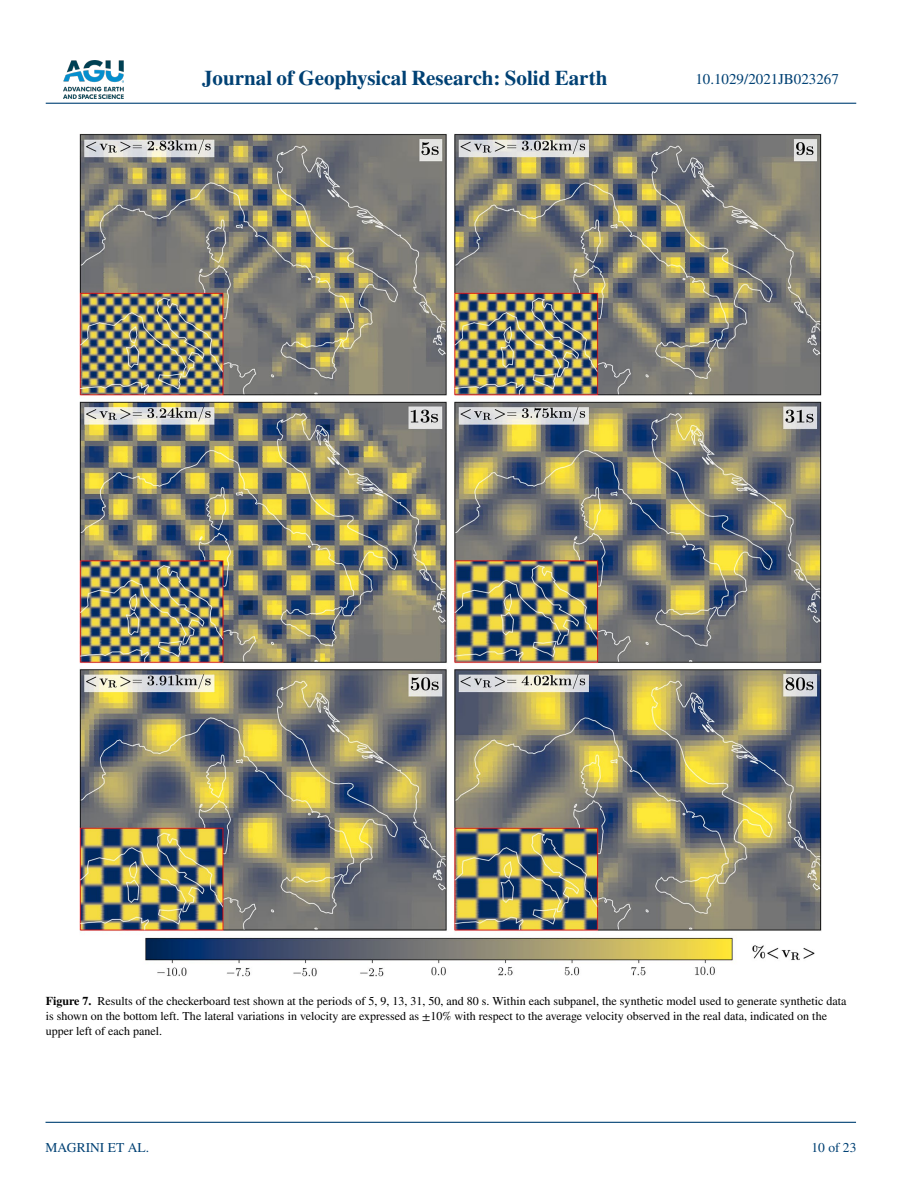
<style>
.page{position:relative;width:902px;height:1183px;background:#fff}
.page>*{position:absolute;margin:0;border:0;box-sizing:border-box;transform-origin:0 0}
.t1{font:700 21px "STIX";color:#004174}
.t2{font:15px "STIX";color:#004174}
.t3{font:13.5px "STIX";color:#004174}
.t4{font:12px/15px "STIX";color:#000}
.s1{font-weight:700}
</style>
<div class="page">
<img style="left:63px;top:60px;width:60px;height:39px">
<hr style="left:46px;top:103px;width:810px;height:1px;background:#004174">
<hr style="left:45px;top:1121px;width:810px;height:1px;background:#004174">
<img style="left:79px;top:134px;width:742px;height:842px">
<h1 class="t1" style="left:202px;top:66px;width:407px">Journal of Geophysical Research: Solid Earth</h1>
<p class="t2" style="left:695px;top:69px;width:145px">10.1029/2021JB023267</p>
<p class="t4" style="left:46px;top:994px;width:802px"><span class="s1">Figure 7.</span> Results of the checkerboard test shown at the periods of 5, 9, 13, 31, 50, and 80 s. Within each subpanel, the synthetic model used to generate synthetic data is shown on the bottom left. The lateral variations in velocity are expressed as ±10% with respect to the average velocity observed in the real data, indicated on the upper left of each panel.</p>
<p class="t3" style="left:45px;top:1138px;width:105px">MAGRINI ET AL.</p>
<p class="t3" style="left:811px;top:1138px;width:46px">10 of 23</p>
</div>
